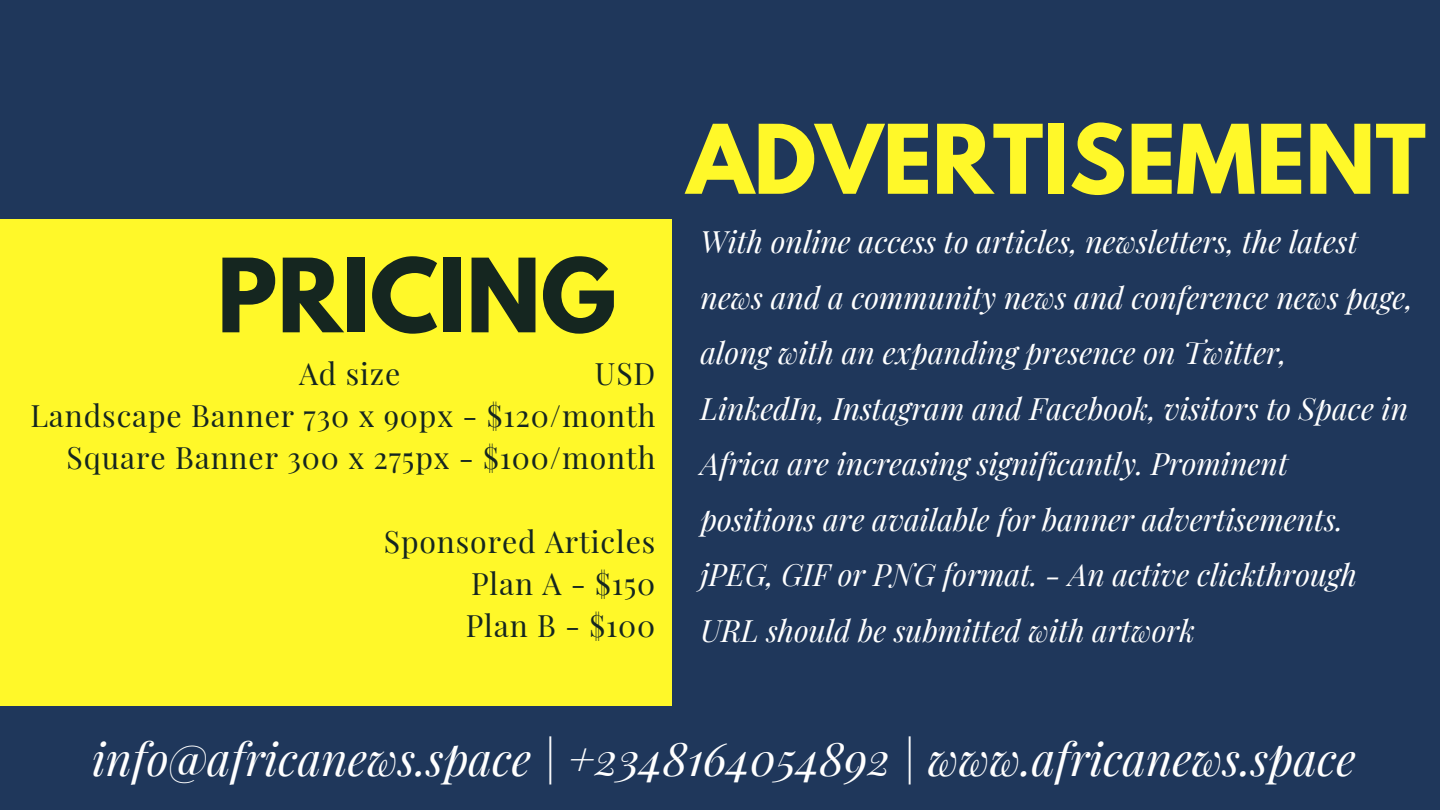
<style>
.page{position:relative;width:1440px;height:810px;background:#1f375b}
.page>*{position:absolute;margin:0;border:0;box-sizing:border-box;transform-origin:0 0}
.t1{font:700 90.6px "League Spartan";color:#152620}
.t2{font:700 84.9px "League Spartan";color:#fff829}
.t3{font:italic 45.3px "Playfair Display";color:#fff}
.t4{font:italic 30.2px/55.5px "Playfair Display";color:#fff}
.t5{font:30.2px/42px "Playfair Display";letter-spacing:.03em;color:#152620;text-align:right}
</style>
<div class="page">
<div style="left:0;top:219px;width:671px;height:487px;background:#fff829"></div>
<h1 class="t1" style="left:217px;top:251px;width:400px">PRICING</h1>
<p class="t5" style="left:299px;top:351px;width:103px">Ad size</p>
<p class="t5" style="left:30px;top:351px;width:627px">USD<br>Landscape Banner 730 x 90px - $120/month<br>Square Banner 300 x 275px - $100/month</p>
<p class="t5" style="left:466px;top:519px;width:191px;text-align:justify;text-indent:-82px">Sponsored Articles Plan A - $150<br>Plan B - $100</p>
<h2 class="t2" style="left:687px;top:117px;width:740px">ADVERTISEMENT</h2>
<p class="t4" style="left:700px;top:213px;width:714px">With online access to articles, newsletters, the latest news and a community news and conference news page, along with an expanding presence on Twitter, LinkedIn, Instagram and Facebook, visitors to Space in Africa are increasing significantly. Prominent<br>positions are available for banner advertisements. jPEG, GIF or PNG format. - An active clickthrough URL should be submitted with artwork</p>
<h3 class="t3" style="left:92px;top:727px;width:1265px">info@africanews.space | +2348164054892 | www.africanews.space</h3>
</div>
